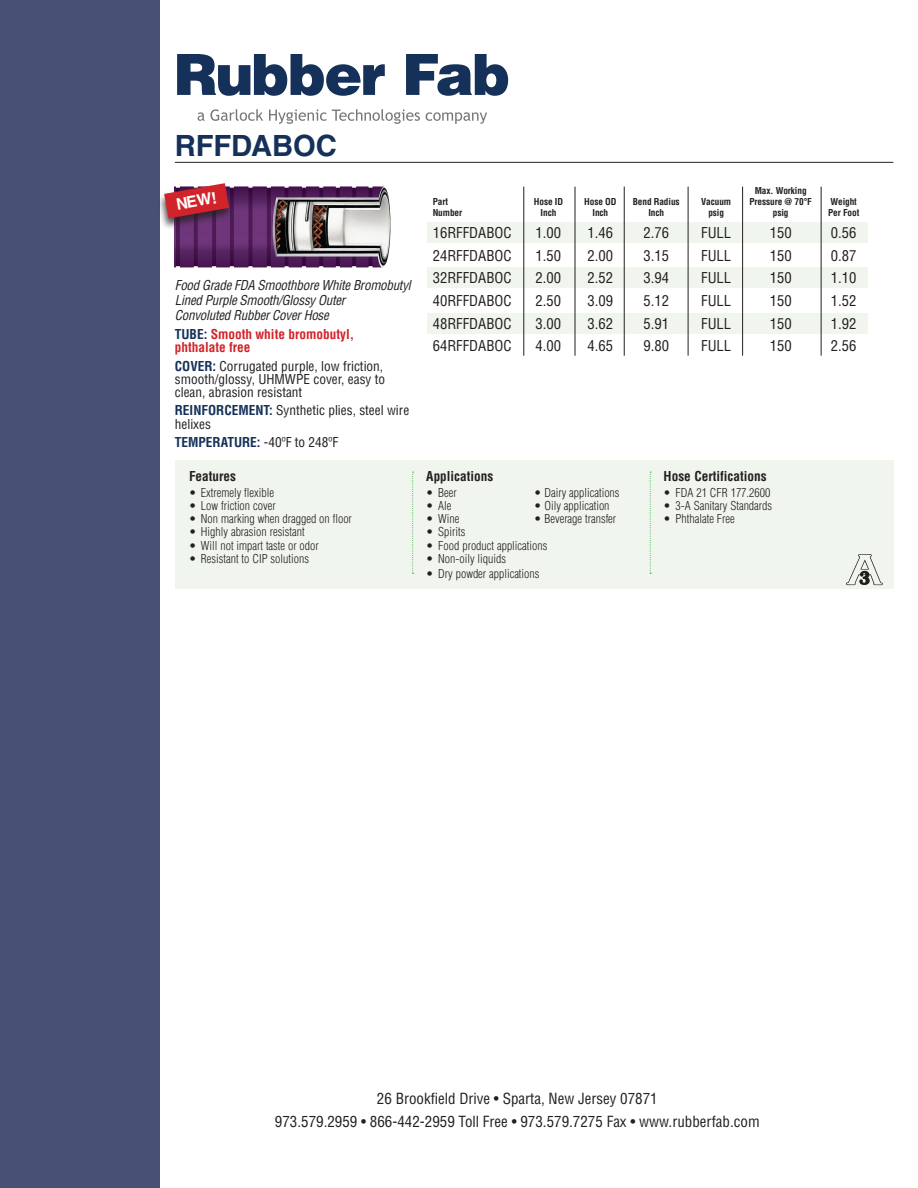
<style>
.page{position:relative;width:918px;height:1188px;background:#fff}
.page>*{position:absolute;margin:0;border:0;box-sizing:border-box;transform-origin:0 0}
._2_hose_name{font:700 29.25px "Helvetica LT Std";letter-spacing:-.01em;color:#153059}
.t1{font:700 15.9px "Helvetica LT Std";color:#fff}
.t2{font:condensed 15px "Helvetica LT Std";color:#231f20}
.t3{font:condensed 14.7px "Helvetica LT Std";color:#231f20}
._2_hose_detail{font:condensed 13.35px/13.4px "Helvetica LT Std";color:#231f20}
._2_hose_description{font:italic condensed 13.35px/15px "Helvetica LT Std";letter-spacing:-.02em;color:#231f20}
._2_hose_detail-2{font:700 condensed 13.35px/13.4px "Helvetica LT Std";color:#d1232a}
._2_list_bold{font:700 condensed 13.35px "Helvetica LT Std";color:#231f20}
._2_hose_detail-3{font:700 condensed 13.35px "Helvetica LT Std";color:#153059}
._2_list{font:300 condensed 12px "Helvetica LT Std";color:#231f20}
.t4{font:700 condensed 9.3px "Helvetica LT Std";letter-spacing:-.01em;color:#231f20}
.s1{color:#153059}
.s2{font-weight:700;color:#153059}
.s3{font-weight:400;color:#231f20}
</style>
<div class="page">
<div style="left:0;top:0;width:160px;height:1188px;background:#485175"></div>
<svg style="left:177px;top:54px;width:208px;height:42px"></svg>
<svg style="left:406px;top:54px;width:102px;height:42px"></svg>
<svg style="left:198px;top:109px;width:65px;height:12px"></svg>
<svg style="left:269px;top:109px;width:151px;height:15px"></svg>
<svg style="left:426px;top:112px;width:61px;height:12px"></svg>
<div style="left:428px;top:222px;width:440px;height:21px;background:#f0f6ee"></div>
<div style="left:428px;top:267px;width:440px;height:21px;background:#f0f6ee"></div>
<div style="left:428px;top:313px;width:440px;height:21px;background:#f0f6ee"></div>
<div style="left:175px;top:461px;width:718px;height:128px;background:#f0f6ee"></div>
<svg style="left:412px;top:472px;width:2px;height:102px"></svg>
<svg style="left:650px;top:472px;width:1px;height:102px"></svg>
<hr style="left:175px;top:162px;width:718px;height:1px;background:#231f20">
<hr style="left:575px;top:187px;width:1px;height:169px;background:#231f20">
<hr style="left:523px;top:187px;width:1px;height:169px;background:#231f20">
<hr style="left:624px;top:187px;width:1px;height:169px;background:#231f20">
<hr style="left:688px;top:187px;width:1px;height:169px;background:#231f20">
<hr style="left:742px;top:187px;width:1px;height:169px;background:#231f20">
<hr style="left:821px;top:187px;width:1px;height:169px;background:#231f20">
<img style="left:175px;top:186px;width:216px;height:82px">
<img style="left:846px;top:554px;width:37px;height:31px">
<div style="left:157px;top:183px;width:77px;height:47px;background:#231f20;opacity:.75"></div>
<svg style="left:164px;top:183px;width:65px;height:35px;background:#bb3f4b"></svg>
<p class="_2_hose_name" style="left:175px;top:128px;width:163px">RFFDABOC</p>
<p class="t1" style="left:175px;top:195px;width:42px;rotate:-10deg">NEW!</p>
<p class="_2_hose_description" style="left:175px;top:278px;width:237px">Food Grade FDA Smoothbore White Bromobutyl<br>Lined Purple Smooth/Glossy Outer<br>Convoluted Rubber Cover Hose</p>
<p class="_2_hose_detail-2" style="left:175px;top:328px;width:181px"><span class="s1">TUBE:</span> Smooth white bromobutyl, phthalate free</p>
<p class="_2_hose_detail" style="left:175px;top:359px;width:212px"><span class="s2">COVER:</span> Corrugated purple, low friction, smooth/glossy, UHMWPE cover, easy to clean, abrasion resistant</p>
<p class="_2_hose_detail" style="left:175px;top:404px;width:236px"><span class="s2">REINFORCEMENT:</span> Synthetic plies, steel wire helixes</p>
<p class="_2_hose_detail-3" style="left:175px;top:433px;width:165px">TEMPERATURE: <span class="s3">-40ºF to 248ºF</span></p>
<p class="_2_list_bold" style="left:189px;top:468px;width:49px">Features</p>
<p class="_2_list" style="left:189px;top:485px;width:87px">• Extremely flexible</p>
<p class="_2_list" style="left:189px;top:498px;width:88px">• Low friction cover</p>
<p class="_2_list" style="left:189px;top:511px;width:164px">• Non marking when dragged on floor</p>
<p class="_2_list" style="left:189px;top:525px;width:117px">• Highly abrasion resistant</p>
<p class="_2_list" style="left:189px;top:538px;width:131px">• Will not impart taste or odor</p>
<p class="_2_list" style="left:189px;top:551px;width:122px">• Resistant to CIP solutions</p>
<p class="t4" style="left:755px;top:185px;width:53px">Max. Working</p>
<p class="t4" style="left:433px;top:196px;width:17px">Part</p>
<p class="t4" style="left:534px;top:196px;width:31px">Hose ID</p>
<p class="t4" style="left:584px;top:196px;width:34px">Hose OD</p>
<p class="t4" style="left:633px;top:196px;width:48px">Bend Radius</p>
<p class="t4" style="left:701px;top:196px;width:31px">Vacuum</p>
<p class="t4" style="left:750px;top:196px;width:64px">Pressure @ 70°F</p>
<p class="t4" style="left:831px;top:196px;width:28px">Weight</p>
<p class="t4" style="left:433px;top:206px;width:31px">Number</p>
<p class="t4" style="left:541px;top:206px;width:17px">Inch</p>
<p class="t4" style="left:593px;top:206px;width:17px">Inch</p>
<p class="t4" style="left:648px;top:206px;width:17px">Inch</p>
<p class="t4" style="left:708px;top:206px;width:17px">psig</p>
<p class="t4" style="left:773px;top:206px;width:17px">psig</p>
<p class="t4" style="left:828px;top:206px;width:33px">Per Foot</p>
<p class="t3" style="left:433px;top:224px;width:80px">16RFFDABOC</p>
<p class="t3" style="left:536px;top:224px;width:27px">1.00</p>
<p class="t3" style="left:588px;top:224px;width:27px">1.46</p>
<p class="t3" style="left:643px;top:224px;width:27px">2.76</p>
<p class="t3" style="left:701px;top:224px;width:32px">FULL</p>
<p class="t3" style="left:770px;top:224px;width:23px">150</p>
<p class="t3" style="left:831px;top:224px;width:27px">0.56</p>
<p class="t3" style="left:433px;top:246px;width:80px">24RFFDABOC</p>
<p class="t3" style="left:536px;top:246px;width:27px">1.50</p>
<p class="t3" style="left:588px;top:246px;width:27px">2.00</p>
<p class="t3" style="left:643px;top:246px;width:27px">3.15</p>
<p class="t3" style="left:701px;top:246px;width:32px">FULL</p>
<p class="t3" style="left:770px;top:246px;width:23px">150</p>
<p class="t3" style="left:831px;top:246px;width:27px">0.87</p>
<p class="t3" style="left:433px;top:269px;width:80px">32RFFDABOC</p>
<p class="t3" style="left:536px;top:269px;width:27px">2.00</p>
<p class="t3" style="left:588px;top:269px;width:27px">2.52</p>
<p class="t3" style="left:643px;top:269px;width:27px">3.94</p>
<p class="t3" style="left:701px;top:269px;width:32px">FULL</p>
<p class="t3" style="left:770px;top:269px;width:23px">150</p>
<p class="t3" style="left:831px;top:269px;width:27px">1.10</p>
<p class="t3" style="left:433px;top:291px;width:80px">40RFFDABOC</p>
<p class="t3" style="left:536px;top:291px;width:27px">2.50</p>
<p class="t3" style="left:588px;top:291px;width:27px">3.09</p>
<p class="t3" style="left:643px;top:291px;width:27px">5.12</p>
<p class="t3" style="left:701px;top:291px;width:32px">FULL</p>
<p class="t3" style="left:770px;top:291px;width:23px">150</p>
<p class="t3" style="left:831px;top:291px;width:27px">1.52</p>
<p class="t3" style="left:433px;top:314px;width:80px">48RFFDABOC</p>
<p class="t3" style="left:536px;top:314px;width:27px">3.00</p>
<p class="t3" style="left:588px;top:314px;width:27px">3.62</p>
<p class="t3" style="left:643px;top:314px;width:27px">5.91</p>
<p class="t3" style="left:701px;top:314px;width:32px">FULL</p>
<p class="t3" style="left:770px;top:314px;width:23px">150</p>
<p class="t3" style="left:831px;top:314px;width:27px">1.92</p>
<p class="t3" style="left:433px;top:337px;width:80px">64RFFDABOC</p>
<p class="t3" style="left:536px;top:337px;width:27px">4.00</p>
<p class="t3" style="left:588px;top:337px;width:27px">4.65</p>
<p class="t3" style="left:643px;top:337px;width:27px">9.80</p>
<p class="t3" style="left:701px;top:337px;width:32px">FULL</p>
<p class="t3" style="left:770px;top:337px;width:23px">150</p>
<p class="t3" style="left:831px;top:337px;width:27px">2.56</p>
<p class="_2_list_bold" style="left:426px;top:468px;width:69px">Applications</p>
<p class="_2_list" style="left:426px;top:485px;width:32px">• Beer</p>
<p class="_2_list" style="left:534px;top:485px;width:87px">• Dairy applications</p>
<p class="_2_list" style="left:426px;top:498px;width:27px">• Ale</p>
<p class="_2_list" style="left:534px;top:498px;width:77px">• Oily application</p>
<p class="_2_list" style="left:426px;top:511px;width:35px">• Wine</p>
<p class="_2_list" style="left:534px;top:511px;width:83px">• Beverage transfer</p>
<p class="_2_list" style="left:426px;top:525px;width:41px">• Spirits</p>
<p class="_2_list" style="left:426px;top:538px;width:123px">• Food product applications</p>
<p class="_2_list" style="left:426px;top:551px;width:81px">• Non-oily liquids</p>
<p class="_2_list" style="left:426px;top:566px;width:115px">• Dry powder applications</p>
<p class="_2_list_bold" style="left:664px;top:468px;width:105px">Hose Certifications</p>
<p class="_2_list" style="left:664px;top:485px;width:108px">• FDA 21 CFR 177.2600</p>
<p class="_2_list" style="left:664px;top:498px;width:110px">• 3-A Sanitary Standards</p>
<p class="_2_list" style="left:664px;top:511px;width:73px">• Phthalate Free</p>
<p class="t2" style="left:377px;top:1089px;width:282px">26 Brookfield Drive • Sparta, New Jersey 07871</p>
<p class="t2" style="left:275px;top:1112px;width:486px">973.579.2959 • 866-442-2959 Toll Free • 973.579.7275 Fax • www.rubberfab.com</p>
</div>
